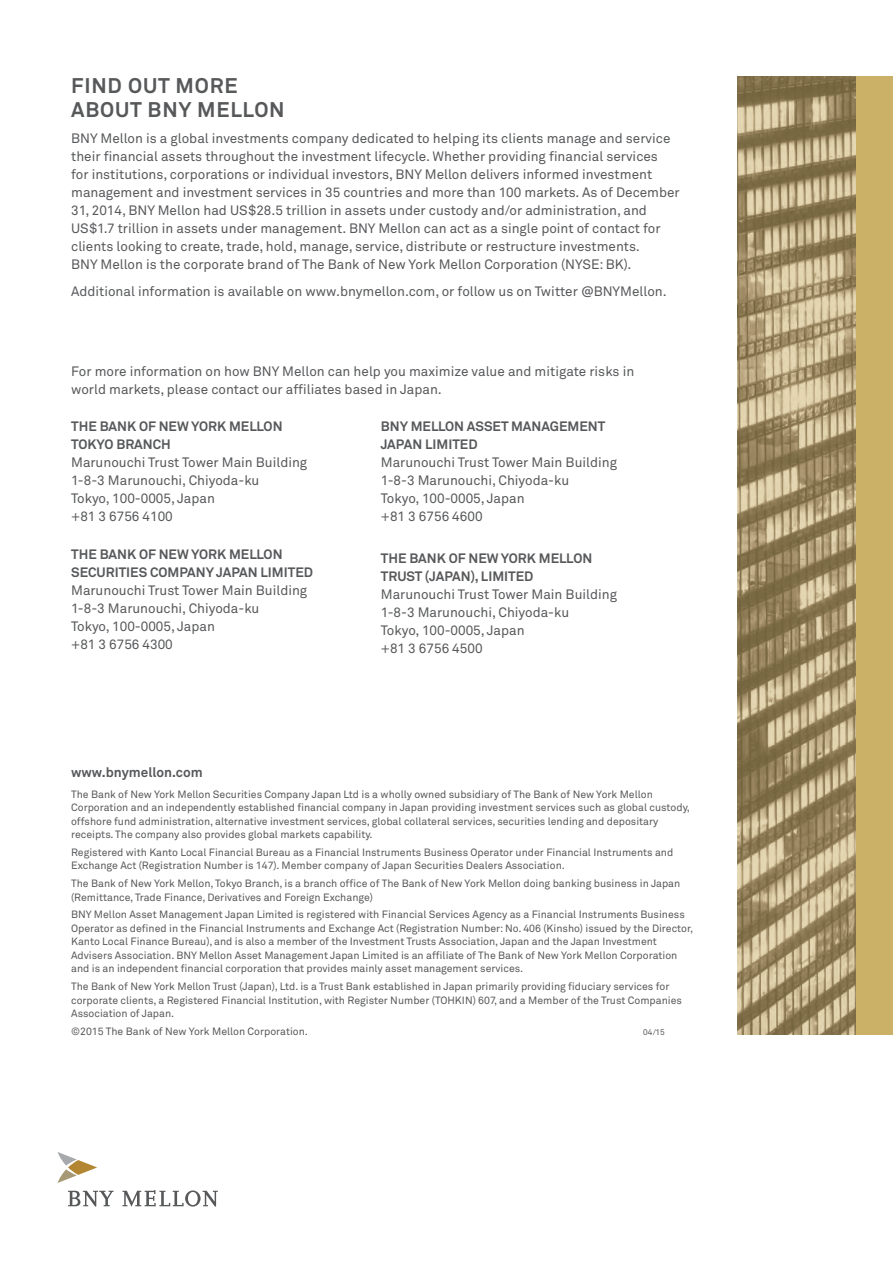
<style>
.page{position:relative;width:893px;height:1263px;background:#fff}
.page>*{position:absolute;margin:0;border:0;box-sizing:border-box;transform-origin:0 0}
.t1{font:700 21px/24px "Akkurat Pro";letter-spacing:.04em;color:#57585a}
.t2{font:13.5px/18px "Akkurat Pro";color:#57585a}
.t3{font:700 13.5px "Akkurat Pro";color:#57585a}
.t4{font:10.5px/13.5px "Akkurat Pro";color:#57585a}
.t5{font:8.25px "Akkurat Pro";color:#57585a}
</style>
<div class="page">
<div style="left:856px;top:76px;width:37px;height:959px;background:#cbb067"></div>
<svg style="left:737px;top:76px;width:119px;height:959px;background:#a6946f"></svg>
<svg style="left:122px;top:1190px;width:96px;height:17px"></svg>
<svg style="left:68px;top:1191px;width:46px;height:15px"></svg>
<svg style="left:58px;top:1152px;width:39px;height:31px"></svg>
<p class="t1" style="left:71px;top:74px;width:215px">FIND OUT MORE<br>ABOUT BNY MELLON</p>
<p class="t2" style="left:71px;top:130px;width:610px">BNY Mellon is a global investments company dedicated to helping its clients manage and service their financial assets throughout the investment lifecycle. Whether providing financial services<br>for institutions, corporations or individual investors, BNY Mellon delivers informed investment management and investment services in 35 countries and more than 100 markets. As of December 31, 2014, BNY Mellon had US$28.5 trillion in assets under custody and/or administration, and US$1.7 trillion in assets under management. BNY Mellon can act as a single point of contact for clients looking to create, trade, hold, manage, service, distribute or restructure investments.<br>BNY Mellon is the corporate brand of The Bank of New York Mellon Corporation (NYSE: BK).</p>
<p class="t2" style="left:71px;top:282px;width:597px">Additional information is available on www.bnymellon.com, or follow us on Twitter @BNYMellon.</p>
<p class="t2" style="left:71px;top:363px;width:565px">For more information on how BNY Mellon can help you maximize value and mitigate risks in world markets, please contact our affiliates based in Japan.</p>
<h5 class="t3" style="left:71px;top:418px;width:213px">THE BANK OF NEW YORK MELLON</h5>
<h5 class="t3" style="left:381px;top:418px;width:226px">BNY MELLON ASSET MANAGEMENT</h5>
<h5 class="t3" style="left:71px;top:436px;width:101px">TOKYO BRANCH</h5>
<h5 class="t3" style="left:381px;top:436px;width:98px">JAPAN LIMITED</h5>
<p class="t2" style="left:71px;top:454px;width:238px">Marunouchi Trust Tower Main Building</p>
<p class="t2" style="left:381px;top:454px;width:238px">Marunouchi Trust Tower Main Building</p>
<p class="t2" style="left:71px;top:472px;width:190px">1-8-3 Marunouchi, Chiyoda-ku</p>
<p class="t2" style="left:381px;top:472px;width:190px">1-8-3 Marunouchi, Chiyoda-ku</p>
<p class="t2" style="left:71px;top:490px;width:145px">Tokyo, 100-0005, Japan</p>
<p class="t2" style="left:381px;top:490px;width:145px">Tokyo, 100-0005, Japan</p>
<p class="t2" style="left:71px;top:508px;width:103px">+81 3 6756 4100</p>
<p class="t2" style="left:381px;top:508px;width:103px">+81 3 6756 4600</p>
<p class="t3" style="left:71px;top:546px;width:213px">THE BANK OF NEW YORK MELLON</p>
<h5 class="t3" style="left:381px;top:550px;width:213px">THE BANK OF NEW YORK MELLON</h5>
<h5 class="t3" style="left:71px;top:564px;width:243px">SECURITIES COMPANY JAPAN LIMITED</h5>
<h5 class="t3" style="left:381px;top:568px;width:154px">TRUST (JAPAN), LIMITED</h5>
<p class="t2" style="left:71px;top:582px;width:238px">Marunouchi Trust Tower Main Building</p>
<p class="t2" style="left:381px;top:586px;width:238px">Marunouchi Trust Tower Main Building</p>
<p class="t2" style="left:71px;top:600px;width:190px">1-8-3 Marunouchi, Chiyoda-ku</p>
<p class="t2" style="left:381px;top:604px;width:190px">1-8-3 Marunouchi, Chiyoda-ku</p>
<p class="t2" style="left:71px;top:618px;width:145px">Tokyo, 100-0005, Japan</p>
<p class="t2" style="left:381px;top:622px;width:145px">Tokyo, 100-0005, Japan</p>
<p class="t2" style="left:71px;top:636px;width:103px">+81 3 6756 4300</p>
<p class="t2" style="left:381px;top:640px;width:103px">+81 3 6756 4500</p>
<h5 class="t3" style="left:71px;top:764px;width:133px">WWW.BNYMELLON.COM</h5>
<p class="t4" style="left:71px;top:787px;width:620px">The Bank of New York Mellon Securities Company Japan Ltd is a wholly owned subsidiary of The Bank of New York Mellon Corporation and an independently established financial company in Japan providing investment services such as global custody, offshore fund administration, alternative investment services, global collateral services, securities lending and depositary receipts. The company also provides global markets capability.</p>
<p class="t4" style="left:71px;top:846px;width:604px">Registered with Kanto Local Financial Bureau as a Financial Instruments Business Operator under Financial Instruments and</p>
<p class="t4" style="left:71px;top:857px;width:611px;line-height:17.7px">Exchange Act (Registration Number is 147). Member company of Japan Securities Dealers Association.<br>The Bank of New York Mellon, Tokyo Branch, is a branch office of The Bank of New York Mellon doing banking business in Japan</p>
<p class="t4" style="left:71px;top:890px;width:303px">(Remittance, Trade Finance, Derivatives and Foreign Exchange)</p>
<p class="t4" style="left:71px;top:908px;width:623px">BNY Mellon Asset Management Japan Limited is registered with Financial Services Agency as a Financial Instruments Business Operator as defined in the Financial Instruments and Exchange Act (Registration Number: No. 406 (Kinsho) issued by the Director, Kanto Local Finance Bureau), and is also a member of the Investment Trusts Association, Japan and the Japan Investment Advisers Association. BNY Mellon Asset Management Japan Limited is an affiliate of The Bank of New York Mellon Corporation and is an independent financial corporation that provides mainly asset management services.</p>
<p class="t4" style="left:71px;top:980px;width:612px">The Bank of New York Mellon Trust (Japan), Ltd. is a Trust Bank established in Japan primarily providing fiduciary services for corporate clients, a Registered Financial Institution, with Register Number (TOHKIN) 607, and a Member of the Trust Companies<br>Association of Japan.</p>
<p class="t4" style="left:71px;top:1025px;width:238px">©2015 The Bank of New York Mellon Corporation.</p>
<p class="t5" style="left:643px;top:1027px;width:23px">04/15</p>
</div>
